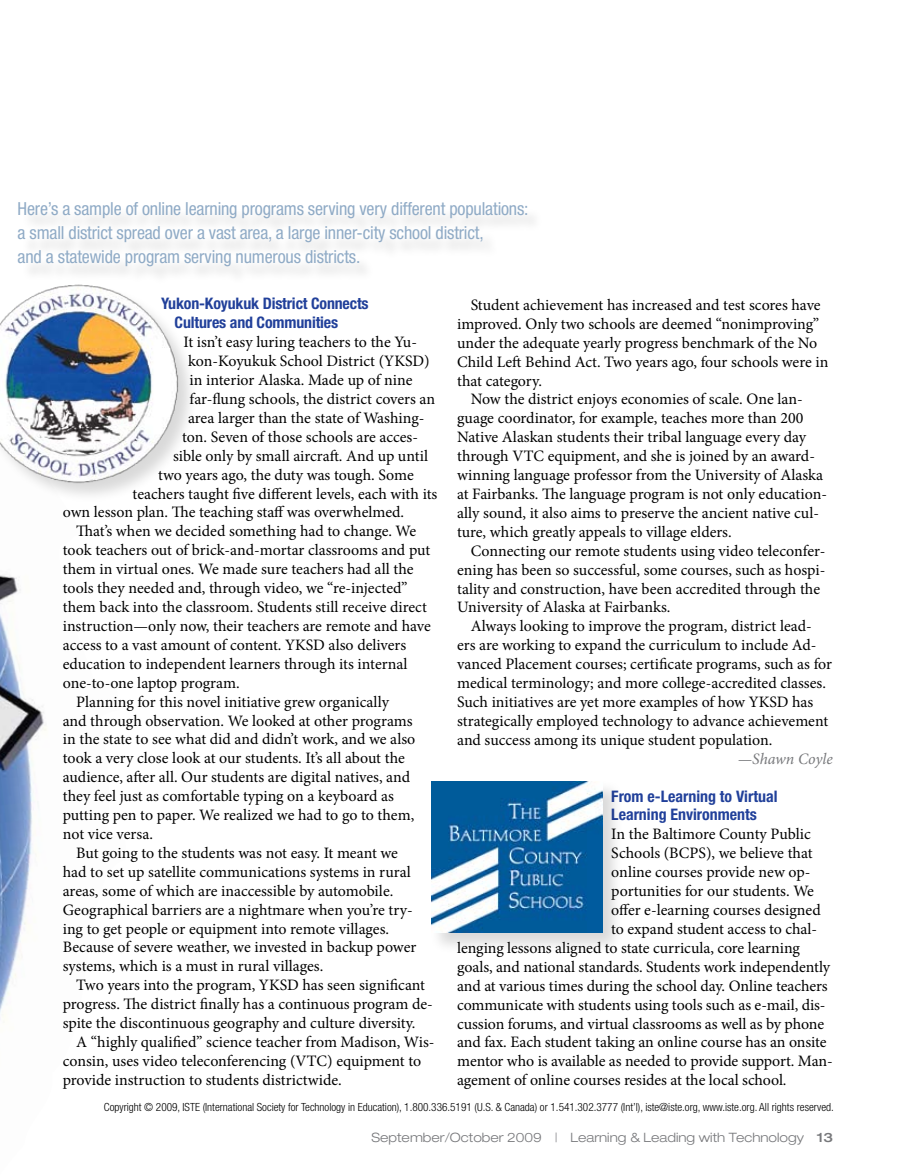
<style>
.page{position:relative;width:905px;height:1175px;background:#fff}
.page>*{position:absolute;margin:0;border:0;box-sizing:border-box;transform-origin:0 0}
.t1{font:condensed 18px/24px "Helvetica Neue LT Std";letter-spacing:-.01em;color:#90abc6}
.t2{font:15.9px "Minion Pro";letter-spacing:-.005em;color:#000}
.t3{font:700 condensed 15.9px/18.9px "Helvetica Neue LT Std";letter-spacing:-.01em;color:#21409a}
.t4{font:italic 15.9px "Minion Pro";letter-spacing:-.005em;color:#77787b}
.t5{font:300 expanded 12.9px "Helvetica Neue LT Std";color:#77787b}
.t6{font:300 condensed 11.25px "Helvetica Neue LT Std";color:#000}
.s1{font-weight:500}
</style>
<div class="page">
<img style="left:0;top:575px;width:47px;height:442px">
<img style="left:0;top:284px;width:191px;height:209px">
<div style="left:21px;top:204px;width:523px;height:80px;background:#fbfbfb"></div>
<div style="left:429px;top:779px;width:194px;height:174px;background:#000;opacity:.15"></div>
<img style="left:431px;top:781px;width:171px;height:151px">
<p class="t1" style="left:18px;top:197px;width:512px">Here’s a sample of online learning programs serving very different populations: a small district spread over a vast area, a large inner-city school district,<br>and a statewide program serving numerous districts.</p>
<p class="t3" style="left:175px;top:294px;width:195px;text-indent:-13px">Yukon-Koyukuk District Connects<br>Cultures and Communities</p>
<p class="t2" style="left:184px;top:331px;width:235px">It isn’t easy luring teachers to the Yu-</p>
<p class="t2" style="left:188px;top:350px;width:243px">kon-Koyukuk School District (YKSD)</p>
<p class="t2" style="left:190px;top:369px;width:224px">in interior Alaska. Made up of nine</p>
<p class="t2" style="left:190px;top:388px;width:247px">far-flung schools, the district covers an</p>
<p class="t2" style="left:188px;top:407px;width:238px">area larger than the state of Washing-</p>
<p class="t2" style="left:182px;top:426px;width:237px">ton. Seven of those schools are acces-</p>
<p class="t2" style="left:173px;top:445px;width:256px">sible only by small aircraft. And up until</p>
<p class="t2" style="left:158px;top:464px;width:257px">two years ago, the duty was tough. Some</p>
<p class="t2" style="left:133px;top:483px;width:306px">teachers taught five different levels, each with its</p>
<p class="t2" style="left:63px;top:502px;width:343px">own lesson plan. The teaching staff was overwhelmed.</p>
<p class="t2" style="left:76px;top:520px;width:341px">That’s when we decided something had to change. We</p>
<p class="t2" style="left:63px;top:539px;width:369px">took teachers out of brick-and-mortar classrooms and put</p>
<p class="t2" style="left:63px;top:558px;width:352px">them in virtual ones. We made sure teachers had all the</p>
<p class="t2" style="left:63px;top:577px;width:346px">tools they needed and, through video, we “re-injected”</p>
<p class="t2" style="left:63px;top:596px;width:365px">them back into the classroom. Students still receive direct</p>
<p class="t2" style="left:63px;top:615px;width:369px">instruction—only now, their teachers are remote and have</p>
<p class="t2" style="left:63px;top:634px;width:345px">access to a vast amount of content. YKSD also delivers</p>
<p class="t2" style="left:63px;top:653px;width:346px">education to independent learners through its internal</p>
<p class="t2" style="left:63px;top:672px;width:178px">one-to-one laptop program.</p>
<p class="t2" style="left:76px;top:691px;width:314px">Planning for this novel initiative grew organically</p>
<p class="t2" style="left:63px;top:709px;width:351px">and through observation. We looked at other programs</p>
<p class="t2" style="left:63px;top:728px;width:354px">in the state to see what did and didn’t work, and we also</p>
<p class="t2" style="left:63px;top:747px;width:343px">took a very close look at our students. It’s all about the</p>
<p class="t2" style="left:63px;top:766px;width:349px">audience, after all. Our students are digital natives, and</p>
<p class="t2" style="left:63px;top:785px;width:333px">they feel just as comfortable typing on a keyboard as</p>
<p class="t2" style="left:63px;top:804px;width:353px">putting pen to paper. We realized we had to go to them,</p>
<p class="t2" style="left:63px;top:823px;width:92px">not vice versa.</p>
<p class="t2" style="left:76px;top:842px;width:323px">But going to the students was not easy. It meant we</p>
<p class="t2" style="left:63px;top:861px;width:349px">had to set up satellite communications systems in rural</p>
<p class="t2" style="left:63px;top:880px;width:332px">areas, some of which are inaccessible by automobile.</p>
<p class="t2" style="left:63px;top:899px;width:351px">Geographical barriers are a nightmare when you’re try-</p>
<p class="t2" style="left:63px;top:917px;width:328px">ing to get people or equipment into remote villages.</p>
<p class="t2" style="left:63px;top:936px;width:355px">Because of severe weather, we invested in backup power</p>
<p class="t2" style="left:63px;top:955px;width:262px">systems, which is a must in rural villages.</p>
<p class="t2" style="left:76px;top:974px;width:350px">Two years into the program, YKSD has seen significant</p>
<p class="t2" style="left:63px;top:993px;width:371px">progress. The district finally has a continuous program de-</p>
<p class="t2" style="left:63px;top:1012px;width:354px">spite the discontinuous geography and culture diversity.</p>
<p class="t2" style="left:76px;top:1031px;width:360px">A “highly qualified” science teacher from Madison, Wis-</p>
<p class="t2" style="left:63px;top:1050px;width:360px">consin, uses video teleconferencing (VTC) equipment to</p>
<p class="t2" style="left:63px;top:1069px;width:280px">provide instruction to students districtwide.</p>
<p class="t2" style="left:470px;top:294px;width:351px">Student achievement has increased and test scores have</p>
<p class="t2" style="left:457px;top:313px;width:364px">improved. Only two schools are deemed “nonimproving”</p>
<p class="t2" style="left:457px;top:332px;width:361px">under the adequate yearly progress benchmark of the No</p>
<p class="t2" style="left:457px;top:351px;width:373px">Child Left Behind Act. Two years ago, four schools were in</p>
<p class="t2" style="left:457px;top:370px;width:86px">that category.</p>
<p class="t2" style="left:470px;top:389px;width:333px">Now the district enjoys economies of scale. One lan-</p>
<p class="t2" style="left:457px;top:407px;width:348px">guage coordinator, for example, teaches more than 200</p>
<p class="t2" style="left:457px;top:426px;width:350px">Native Alaskan students their tribal language every day</p>
<p class="t2" style="left:457px;top:445px;width:359px">through VTC equipment, and she is joined by an award-</p>
<p class="t2" style="left:457px;top:464px;width:367px">winning language professor from the University of Alaska</p>
<p class="t2" style="left:457px;top:483px;width:371px">at Fairbanks. The language program is not only education-</p>
<p class="t2" style="left:457px;top:502px;width:363px">ally sound, it also aims to preserve the ancient native cul-</p>
<p class="t2" style="left:457px;top:521px;width:276px">ture, which greatly appeals to village elders.</p>
<p class="t2" style="left:470px;top:540px;width:356px">Connecting our remote students using video teleconfer-</p>
<p class="t2" style="left:457px;top:559px;width:370px">ening has been so successful, some courses, such as hospi-</p>
<p class="t2" style="left:457px;top:578px;width:364px">tality and construction, have been accredited through the</p>
<p class="t2" style="left:457px;top:596px;width:215px">University of Alaska at Fairbanks.</p>
<p class="t2" style="left:470px;top:615px;width:343px">Always looking to improve the program, district lead-</p>
<p class="t2" style="left:457px;top:634px;width:361px">ers are working to expand the curriculum to include Ad-</p>
<p class="t2" style="left:457px;top:653px;width:376px">vanced Placement courses; certificate programs, such as for</p>
<p class="t2" style="left:457px;top:672px;width:370px">medical terminology; and more college-accredited classes.</p>
<p class="t2" style="left:457px;top:691px;width:358px">Such initiatives are yet more examples of how YKSD has</p>
<p class="t2" style="left:457px;top:710px;width:372px">strategically employed technology to advance achievement</p>
<p class="t2" style="left:457px;top:729px;width:317px">and success among its unique student population.</p>
<p class="t4" style="left:737px;top:748px;width:96px">—Shawn Coyle</p>
<p class="t3" style="left:611px;top:786px;width:168px">From e-Learning to Virtual<br>Learning Environments</p>
<p class="t2" style="left:611px;top:823px;width:201px">In the Baltimore County Public</p>
<p class="t2" style="left:611px;top:842px;width:203px">Schools (BCPS), we believe that</p>
<p class="t2" style="left:611px;top:861px;width:201px">online courses provide new op-</p>
<p class="t2" style="left:611px;top:880px;width:204px">portunities for our students. We</p>
<p class="t2" style="left:611px;top:899px;width:211px">offer e-learning courses designed</p>
<p class="t2" style="left:611px;top:918px;width:207px">to expand student access to chal-</p>
<p class="t2" style="left:457px;top:937px;width:344px">lenging lessons aligned to state curricula, core learning</p>
<p class="t2" style="left:457px;top:956px;width:374px">goals, and national standards. Students work independently</p>
<p class="t2" style="left:457px;top:975px;width:372px">and at various times during the school day. Online teachers</p>
<p class="t2" style="left:457px;top:993px;width:370px">communicate with students using tools such as e-mail, dis-</p>
<p class="t2" style="left:457px;top:1012px;width:368px">cussion forums, and virtual classrooms as well as by phone</p>
<p class="t2" style="left:457px;top:1031px;width:371px">and fax. Each student taking an online course has an onsite</p>
<p class="t2" style="left:457px;top:1050px;width:377px">mentor who is available as needed to provide support. Man-</p>
<p class="t2" style="left:457px;top:1069px;width:331px">agement of online courses resides at the local school.</p>
<p class="t6" style="left:104px;top:1100px;width:731px">Copyright © 2009, ISTE (International Society for Technology in Education), 1.800.336.5191 (U.S. &amp; Canada) or 1.541.302.3777 (Int’l), iste@iste.org, www.iste.org. All rights reserved.</p>
<p class="t5" style="left:371px;top:1129px;width:463px">September/October 2009 | Learning &amp; Leading with Technology <span class="s1">13</span></p>
</div>
